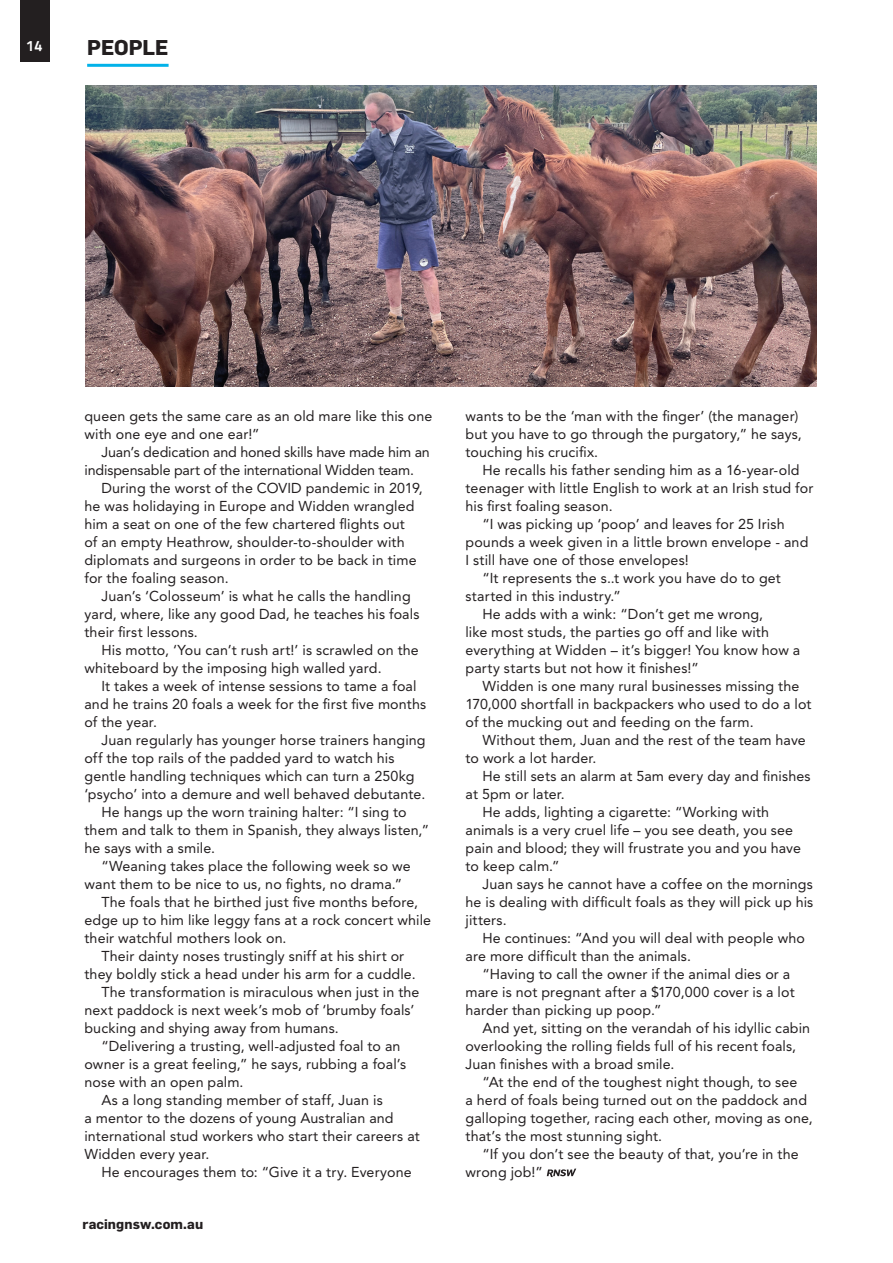
<style>
.page{position:relative;width:893px;height:1263px;background:#fff}
.page>*{position:absolute;margin:0;border:0;box-sizing:border-box;transform-origin:0 0}
.Page_header{font:700 21px "Flama";letter-spacing:-.005em;color:#231f20}
.t1{font:700 15px "Titillium Text 22 L";color:#fff}
.Body_Copy_-_Avenir_L{font:14.25px/18px "Avenir LT Std";letter-spacing:.01em;color:#231f20}
.Body_Copy_-_Avenir_L-2{font:14.25px/18px "Avenir LT Std";letter-spacing:-.01em;color:#231f20}
.t2{font:700 13.5px "Flama";letter-spacing:.01em;color:#231f20}
</style>
<div class="page">
<div style="left:20px;top:0;width:29px;height:61px;background:#231f20"></div>
<hr style="left:87px;top:64px;width:82px;height:3px;background:#02b2e9">
<svg style="left:547px;top:1168px;width:29px;height:9px"></svg>
<img style="left:85px;top:85px;width:731px;height:302px">
<p class="t1" style="left:27px;top:34px;width:17px">14</p>
<p class="Page_header" style="left:87px;top:35px;width:83px">PEOPLE</p>
<p class="Body_Copy_-_Avenir_L" style="left:84px;top:407px;width:350px">queen gets the same care as an old mare like this one with one eye and one ear!”</p>
<p class="Body_Copy_-_Avenir_L-2" style="left:84px;top:443px;width:347px;text-indent:17px">Juan’s dedication and honed skills have made him an indispensable part of the international Widden team.</p>
<p class="Body_Copy_-_Avenir_L" style="left:84px;top:479px;width:340px;text-indent:17px">During the worst of the COVID pandemic in 2019, he was holidaying in Europe and Widden wrangled him a seat on one of the few chartered flights out<br>of an empty Heathrow, shoulder-to-shoulder with diplomats and surgeons in order to be back in time for the foaling season.</p>
<p class="Body_Copy_-_Avenir_L" style="left:84px;top:587px;width:337px;text-indent:17px">Juan’s ‘Colosseum’ is what he calls the handling yard, where, like any good Dad, he teaches his foals their first lessons.</p>
<p class="Body_Copy_-_Avenir_L" style="left:84px;top:641px;width:336px;text-indent:17px">His motto, ‘You can’t rush art!’ is scrawled on the whiteboard by the imposing high walled yard.</p>
<p class="Body_Copy_-_Avenir_L" style="left:84px;top:677px;width:343px;text-indent:17px">It takes a week of intense sessions to tame a foal and he trains 20 foals a week for the first five months of the year.</p>
<p class="Body_Copy_-_Avenir_L" style="left:84px;top:731px;width:343px;text-indent:17px">Juan regularly has younger horse trainers hanging off the top rails of the padded yard to watch his gentle handling techniques which can turn a 250kg ‘psycho’ into a demure and well behaved debutante.</p>
<p class="Body_Copy_-_Avenir_L" style="left:84px;top:803px;width:346px;text-indent:17px">He hangs up the worn training halter: “I sing to them and talk to them in Spanish, they always listen,” he says with a smile.</p>
<p class="Body_Copy_-_Avenir_L" style="left:84px;top:857px;width:328px;text-indent:17px">“Weaning takes place the following week so we want them to be nice to us, no fights, no drama.”</p>
<p class="Body_Copy_-_Avenir_L" style="left:84px;top:893px;width:348px;text-indent:17px">The foals that he birthed just five months before, edge up to him like leggy fans at a rock concert while their watchful mothers look on.</p>
<p class="Body_Copy_-_Avenir_L" style="left:84px;top:947px;width:333px;text-align:center">Their dainty noses trustingly sniff at his shirt or they boldly stick a head under his arm for a cuddle.</p>
<p class="Body_Copy_-_Avenir_L" style="left:84px;top:983px;width:337px;text-indent:17px">The transformation is miraculous when just in the next paddock is next week’s mob of ‘brumby foals’ bucking and shying away from humans.</p>
<p class="Body_Copy_-_Avenir_L" style="left:84px;top:1037px;width:323px;text-indent:17px">“Delivering a trusting, well-adjusted foal to an owner is a great feeling,” he says, rubbing a foal’s nose with an open palm.</p>
<p class="Body_Copy_-_Avenir_L" style="left:84px;top:1091px;width:337px;text-indent:17px">As a long standing member of staff, Juan is<br>a mentor to the dozens of young Australian and international stud workers who start their careers at Widden every year.</p>
<p class="Body_Copy_-_Avenir_L" style="left:101px;top:1163px;width:312px">He encourages them to: “Give it a try. Everyone</p>
<p class="t2" style="left:82px;top:1216px;width:122px">racingnsw.com.au</p>
<p class="Body_Copy_-_Avenir_L" style="left:465px;top:407px;width:338px">wants to be the ‘man with the finger’ (the manager) but you have to go through the purgatory,” he says, touching his crucifix.</p>
<p class="Body_Copy_-_Avenir_L" style="left:465px;top:461px;width:349px;text-indent:17px">He recalls his father sending him as a 16-year-old teenager with little English to work at an Irish stud for his first foaling season.</p>
<p class="Body_Copy_-_Avenir_L" style="left:465px;top:515px;width:344px;text-indent:17px">“I was picking up ‘poop’ and leaves for 25 Irish pounds a week given in a little brown envelope - and<br>I still have one of those envelopes!</p>
<p class="Body_Copy_-_Avenir_L" style="left:465px;top:569px;width:317px;text-indent:17px">“It represents the s..t work you have do to get started in this industry.”</p>
<p class="Body_Copy_-_Avenir_L" style="left:465px;top:605px;width:336px;text-indent:17px">He adds with a wink: “Don’t get me wrong,<br>like most studs, the parties go off and like with everything at Widden – it’s bigger! You know how a party starts but not how it finishes!”</p>
<p class="Body_Copy_-_Avenir_L" style="left:465px;top:677px;width:348px;text-indent:17px">Widden is one many rural businesses missing the<br>170,000 shortfall in backpackers who used to do a lot of the mucking out and feeding on the farm.</p>
<p class="Body_Copy_-_Avenir_L" style="left:465px;top:731px;width:342px;text-indent:17px">Without them, Juan and the rest of the team have to work a lot harder.</p>
<p class="Body_Copy_-_Avenir_L" style="left:465px;top:767px;width:347px;text-indent:17px">He still sets an alarm at 5am every day and finishes at 5pm or later.</p>
<p class="Body_Copy_-_Avenir_L" style="left:465px;top:803px;width:337px;text-indent:17px">He adds, lighting a cigarette: “Working with animals is a very cruel life – you see death, you see pain and blood; they will frustrate you and you have to keep calm.”</p>
<p class="Body_Copy_-_Avenir_L" style="left:465px;top:875px;width:349px;text-align:justify;text-indent:17px">Juan says he cannot have a coffee on the mornings he is dealing with difficult foals as they will pick up his jitters.</p>
<p class="Body_Copy_-_Avenir_L" style="left:465px;top:929px;width:341px;text-indent:17px">He continues: “And you will deal with people who are more difficult than the animals.</p>
<p class="Body_Copy_-_Avenir_L" style="left:465px;top:965px;width:331px;text-indent:17px">“Having to call the owner if the animal dies or a mare is not pregnant after a $170,000 cover is a lot harder than picking up poop.”</p>
<p class="Body_Copy_-_Avenir_L" style="left:465px;top:1019px;width:346px;text-indent:17px">And yet, sitting on the verandah of his idyllic cabin overlooking the rolling fields full of his recent foals,<br>Juan finishes with a broad smile.</p>
<p class="Body_Copy_-_Avenir_L" style="left:465px;top:1073px;width:349px;text-indent:17px">“At the end of the toughest night though, to see<br>a herd of foals being turned out on the paddock and galloping together, racing each other, moving as one, that’s the most stunning sight.</p>
<p class="Body_Copy_-_Avenir_L" style="left:465px;top:1145px;width:335px;text-indent:17px">“If you don’t see the beauty of that, you’re in the wrong job!”</p>
</div>
